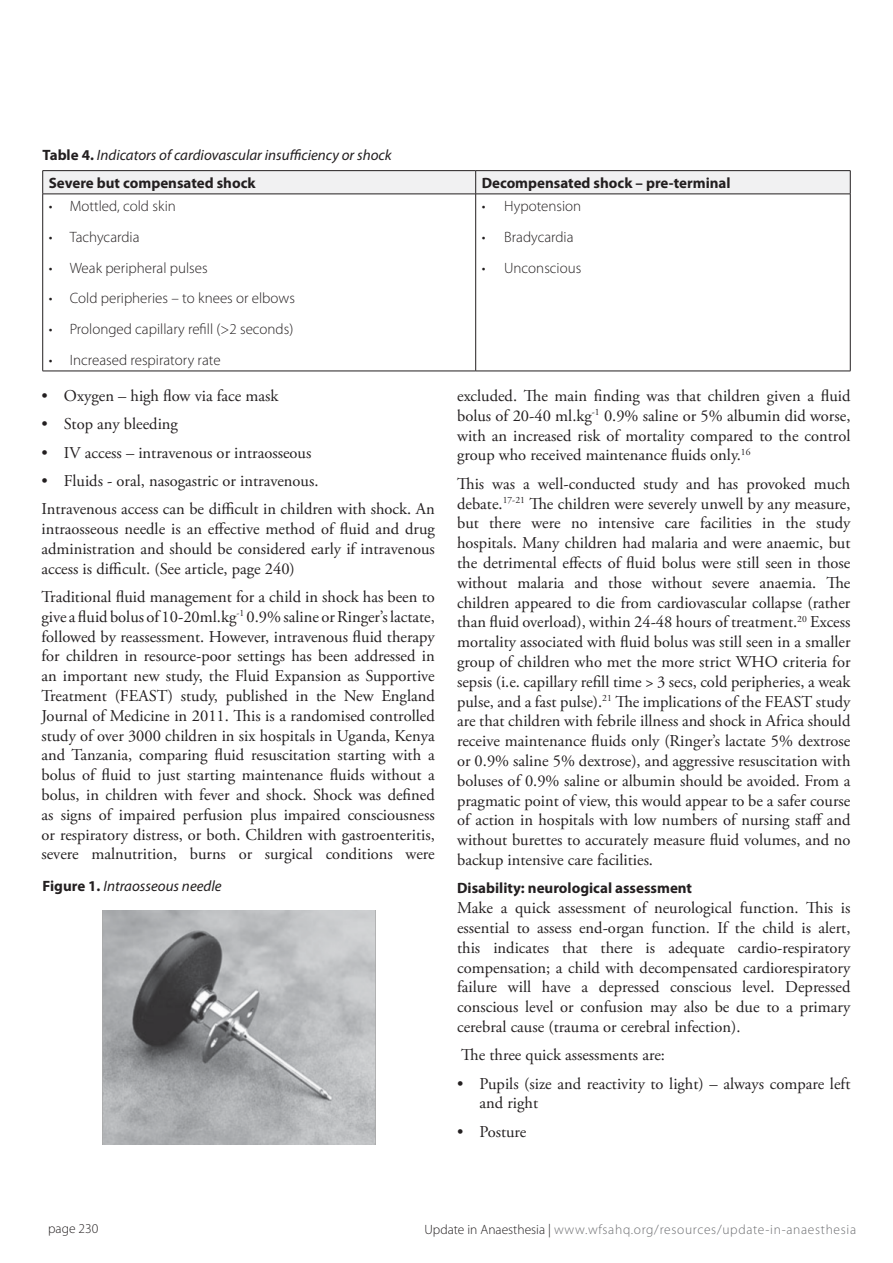
<style>
.page{position:relative;width:893px;height:1263px;background:#fff}
.page>*{position:absolute;margin:0;border:0;box-sizing:border-box;transform-origin:0 0}
.t1{font:16.5px/19.8px "Adobe Garamond Pro";color:#231f20;text-align:justify}
.t2{font:300 15px "Myriad Pro";color:#231f20}
.t3{font:700 15px "Myriad Pro";color:#231f20}
.t4{font:italic 15px "Myriad Pro";color:#231f20}
.t5{font:300 13.5px "Myriad Pro";letter-spacing:.05em;color:#6d6e71}
.t6{font:300 13.5px "Myriad Pro";color:#231f20}
.s1{font-weight:700;font-style:normal}
.s2{color:#231f20}
</style>
<div class="page">
<hr style="left:43px;top:170px;width:433px;height:1px;background:#231f20">
<hr style="left:476px;top:170px;width:374px;height:1px;background:#231f20">
<svg style="left:42px;top:171px;width:809px;height:23px"></svg>
<hr style="left:43px;top:194px;width:433px;height:1px;background:#231f20">
<hr style="left:42px;top:194px;width:1px;height:177px;background:#231f20">
<hr style="left:476px;top:194px;width:374px;height:1px;background:#231f20">
<hr style="left:475px;top:194px;width:1px;height:177px;background:#231f20">
<hr style="left:850px;top:194px;width:1px;height:177px;background:#231f20">
<hr style="left:43px;top:371px;width:433px;height:1px;background:#231f20">
<hr style="left:476px;top:371px;width:374px;height:1px;background:#231f20">
<img style="left:102px;top:911px;width:274px;height:233px">
<p class="t4" style="left:43px;top:146px;width:351px"><span class="s1">Table 4.</span> Indicators of cardiovascular insufficiency or shock</p>
<p class="t3" style="left:49px;top:173px;width:209px">Severe but compensated shock</p>
<p class="t3" style="left:482px;top:173px;width:250px">Decompensated shock – pre-terminal</p>
<p class="t2" style="left:49px;top:197px;width:129px">• Mottled, cold skin</p>
<p class="t2" style="left:49px;top:228px;width:92px">• Tachycardia</p>
<p class="t2" style="left:49px;top:259px;width:161px">• Weak peripheral pulses</p>
<p class="t2" style="left:49px;top:289px;width:248px">• Cold peripheries – to knees or elbows</p>
<p class="t2" style="left:49px;top:320px;width:246px">• Prolonged capillary refill (&gt;2 seconds)</p>
<p class="t2" style="left:49px;top:351px;width:173px">• Increased respiratory rate</p>
<p class="t2" style="left:482px;top:197px;width:101px">• Hypotension</p>
<p class="t2" style="left:482px;top:228px;width:93px">• Bradycardia</p>
<p class="t2" style="left:482px;top:259px;width:101px">• Unconscious</p>
<p class="t1" style="left:41px;top:386px;width:239px">• Oxygen – high flow via face mask</p>
<p class="t1" style="left:41px;top:415px;width:138px">• Stop any bleeding</p>
<p class="t1" style="left:41px;top:443px;width:271px">• IV access – intravenous or intraosseous</p>
<p class="t1" style="left:41px;top:467px;width:395px;line-height:28.3px">• Fluids - oral, nasogastric or intravenous.<br>Intravenous access can be difficult in children with shock. An</p>
<p class="t1" style="left:41px;top:519px;width:395px">intraosseous needle is an effective method of fluid and drug administration and should be considered early if intravenous access is difficult. (See article, page 240)</p>
<p class="t1" style="left:41px;top:587px;width:395px">Traditional fluid management for a child in shock has been to give a fluid bolus of 10-20ml.kg<sup>-1</sup> 0.9% saline or Ringer’s lactate, followed by reassessment. However, intravenous fluid therapy for children in resource-poor settings has been addressed in an important new study, the Fluid Expansion as Supportive Treatment (FEAST) study, published in the New England Journal of Medicine in 2011. This is a randomised controlled study of over 3000 children in six hospitals in Uganda, Kenya and Tanzania, comparing fluid resuscitation starting with a bolus of fluid to just starting maintenance fluids without a bolus, in children with fever and shock. Shock was defined as signs of impaired perfusion plus impaired consciousness or respiratory distress, or both. Children with gastroenteritis, severe malnutrition, burns or surgical conditions were</p>
<p class="t4" style="left:43px;top:877px;width:181px"><span class="s1">Figure 1.</span> Intraosseous needle</p>
<p class="t1" style="left:457px;top:386px;width:395px">excluded. The main finding was that children given a fluid bolus of 20-40 ml.kg<sup>-1</sup> 0.9% saline or 5% albumin did worse, with an increased risk of mortality compared to the control group who received maintenance fluids only.<sup>16</sup></p>
<p class="t1" style="left:457px;top:474px;width:395px">This was a well-conducted study and has provoked much debate.<sup>17-21</sup> The children were severely unwell by any measure, but there were no intensive care facilities in the study hospitals. Many children had malaria and were anaemic, but the detrimental effects of fluid bolus were still seen in those without malaria and those without severe anaemia. The children appeared to die from cardiovascular collapse (rather than fluid overload), within 24-48 hours of treatment.<sup>20</sup> Excess mortality associated with fluid bolus was still seen in a smaller group of children who met the more strict WHO criteria for sepsis (i.e. capillary refill time &gt; 3 secs, cold peripheries, a weak pulse, and a fast pulse).<sup>21</sup> The implications of the FEAST study are that children with febrile illness and shock in Africa should receive maintenance fluids only (Ringer’s lactate 5% dextrose or 0.9% saline 5% dextrose), and aggressive resuscitation with boluses of 0.9% saline or albumin should be avoided. From a pragmatic point of view, this would appear to be a safer course of action in hospitals with low numbers of nursing staff and without burettes to accurately measure fluid volumes, and no backup intensive care facilities.</p>
<p class="t3" style="left:457px;top:878px;width:236px">Disability: neurological assessment</p>
<p class="t1" style="left:457px;top:898px;width:395px">Make a quick assessment of neurological function. This is essential to assess end-organ function. If the child is alert, this indicates that there is adequate cardio-respiratory compensation; a child with decompensated cardiorespiratory failure will have a depressed conscious level. Depressed conscious level or confusion may also be due to a primary cerebral cause (trauma or cerebral infection).</p>
<p class="t1" style="left:461px;top:1046px;width:205px">The three quick assessments are:</p>
<p class="t1" style="left:480px;top:1074px;width:372px;text-indent:-22px">• Pupils (size and reactivity to light) – always compare left and right</p>
<p class="t1" style="left:457px;top:1122px;width:71px">• Posture</p>
<p class="t6" style="left:48px;top:1221px;width:52px">page 230</p>
<p class="t5" style="left:424px;top:1221px;width:433px"><span class="s2">Update in Anaesthesia |</span> www.wfsahq.org/resources/update-in-anaesthesia</p>
</div>
